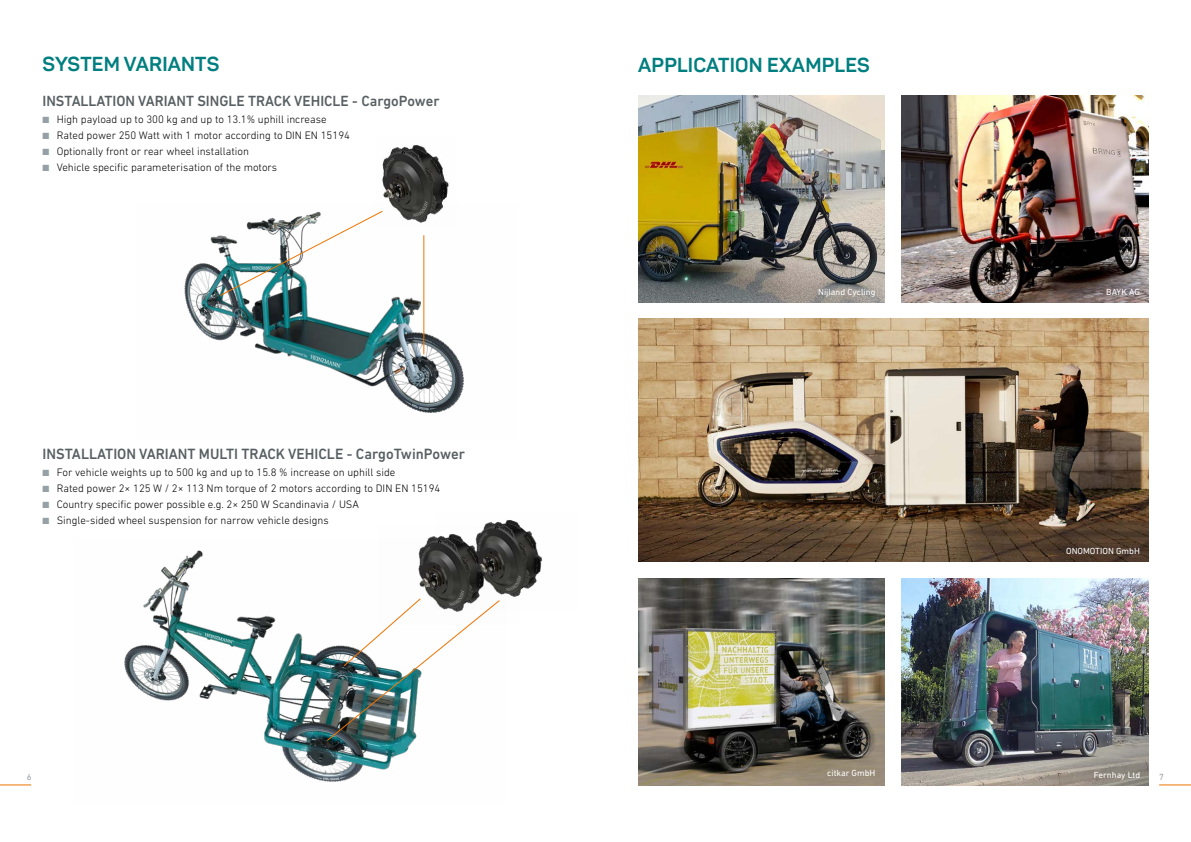
<style>
.page{position:relative;width:1191px;height:842px;background:#fff}
.page>*{position:absolute;margin:0;border:0;box-sizing:border-box;transform-origin:0 0}
.t1{font:700 20px "Sahar";letter-spacing:.01em;color:#007e80}
.t2{font:500 15.1px "DIN Next LT Pro";color:#575f62}
.t3{font:500 15px "DIN Next LT Pro";color:#575f62}
.t4{font:300 11px "DIN Next LT Pro";color:#000}
.t5{font:9px "DIN Next LT Pro";color:#fff}
.t6{font:9px "DIN Next LT Pro";color:#97a0a4}
.s1{color:#97a0a4}
</style>
<div class="page">
<hr style="left:0;top:785px;width:31px;height:1px;background:#ee7402">
<hr style="left:1159px;top:785px;width:32px;height:1px;background:#ee7402">
<img style="left:124px;top:550px;width:289px;height:232px">
<img style="left:184px;top:235px;width:280px;height:178px">
<svg style="left:219px;top:211px;width:165px;height:86px"></svg>
<hr style="left:423px;top:235px;width:1px;height:119px;background:#ee7402">
<img style="left:326px;top:597px;width:146px;height:145px">
<img style="left:484px;top:520px;width:59px;height:74px">
<img style="left:378px;top:526px;width:142px;height:98px">
<img style="left:375px;top:145px;width:74px;height:80px">
<img style="left:638px;top:319px;width:510px;height:243px">
<img style="left:901px;top:95px;width:247px;height:207px">
<img style="left:638px;top:95px;width:246px;height:207px">
<img style="left:638px;top:578px;width:246px;height:207px">
<img style="left:901px;top:578px;width:247px;height:207px">
<h1 class="t1" style="left:43px;top:51px;width:178px">SYSTEM VARIANTS</h1>
<h3 class="t3" style="left:43px;top:92px;width:398px">INSTALLATION VARIANT SINGLE TRACK VEHICLE - CargoPower</h3>
<p class="t4" style="left:43px;top:113px;width:285px"><span class="s1">■</span> High payload up to 300 kg and up to 13.1% uphill increase</p>
<p class="t4" style="left:43px;top:129px;width:309px"><span class="s1">■</span> Rated power 250 Watt with 1 motor according to DIN EN 15194</p>
<p class="t4" style="left:43px;top:145px;width:208px"><span class="s1">■</span> Optionally front or rear wheel installation</p>
<p class="t4" style="left:43px;top:161px;width:236px"><span class="s1">■</span> Vehicle specific parameterisation of the motors</p>
<h2 class="t2" style="left:43px;top:445px;width:424px">INSTALLATION VARIANT MULTI TRACK VEHICLE - CargoTwinPower</h2>
<p class="t4" style="left:43px;top:466px;width:354px"><span class="s1">■</span> For vehicle weights up to 500 kg and up to 15.8 % increase on uphill side</p>
<p class="t4" style="left:43px;top:482px;width:399px"><span class="s1">■</span> Rated power 2× 125 W / 2× 113 Nm torque of 2 motors according to DIN EN 15194</p>
<p class="t4" style="left:43px;top:498px;width:318px"><span class="s1">■</span> Country specific power possible e.g. 2× 250 W Scandinavia / USA</p>
<p class="t4" style="left:43px;top:514px;width:288px"><span class="s1">■</span> Single-sided wheel suspension for narrow vehicle designs</p>
<h1 class="t1" style="left:638px;top:52px;width:233px">APPLICATION EXAMPLES</h1>
<p class="t5" style="left:818px;top:286px;width:59px">Nijland Cycling</p>
<p class="t5" style="left:1106px;top:286px;width:35px">BAYK AG</p>
<p class="t5" style="left:1066px;top:546px;width:75px">ONOMOTION GmbH</p>
<p class="t5" style="left:827px;top:768px;width:50px">citkar GmbH</p>
<p class="t5" style="left:1094px;top:770px;width:48px">Fernhay Ltd</p>
<p class="t6" style="left:27px;top:772px;width:6px">6</p>
<p class="t6" style="left:1159px;top:772px;width:6px">7</p>
</div>
